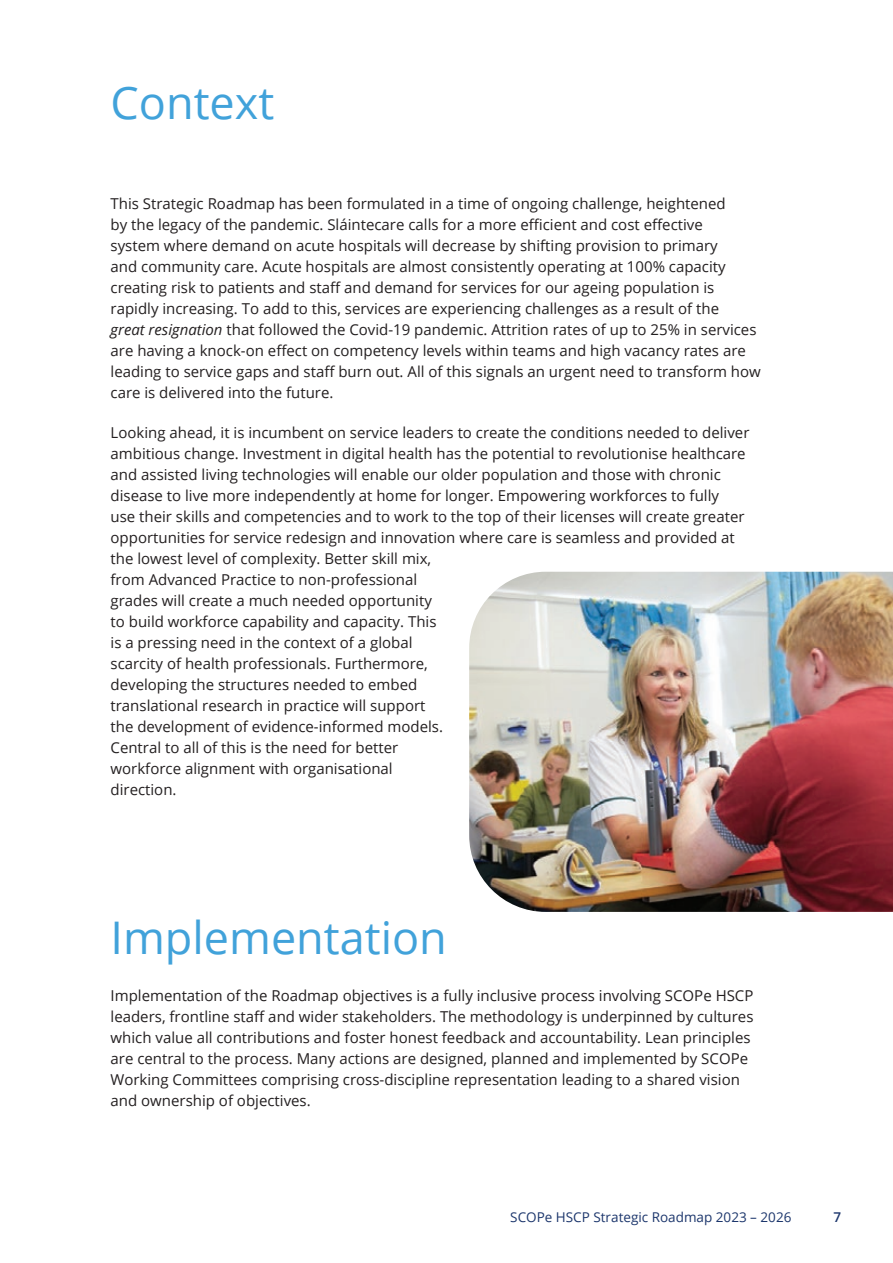
<style>
.page{position:relative;width:893px;height:1263px;background:#fff}
.page>*{position:absolute;margin:0;border:0;box-sizing:border-box;transform-origin:0 0}
.t1{font:45px "Open Sans";color:#41a2da}
.t2{font:15px/21px "Open Sans";color:#231f20}
.t3{font:13.5px "Open Sans";color:#1c366c}
.t4{font:600 13.5px "Open Sans";color:#1c366c}
.s1{font-style:italic}
</style>
<div class="page">
<img style="left:469px;top:572px;width:424px;height:340px">
<h1 class="t1" style="left:111px;top:72px;width:165px">Context</h1>
<p class="t2" style="left:111px;top:192px;width:652px">This Strategic Roadmap has been formulated in a time of ongoing challenge, heightened<br>by the legacy of the pandemic. Sláintecare calls for a more efficient and cost effective<br>system where demand on acute hospitals will decrease by shifting provision to primary<br>and community care. Acute hospitals are almost consistently operating at 100% capacity creating risk to patients and staff and demand for services for our ageing population is rapidly increasing. To add to this, services are experiencing challenges as a result of the<br><span class="s1">great resignation</span> that followed the Covid-19 pandemic. Attrition rates of up to 25% in services are having a knock-on effect on competency levels within teams and high vacancy rates are leading to service gaps and staff burn out. All of this signals an urgent need to transform how care is delivered into the future.</p>
<p class="t2" style="left:111px;top:421px;width:640px">Looking ahead, it is incumbent on service leaders to create the conditions needed to deliver ambitious change. Investment in digital health has the potential to revolutionise healthcare and assisted living technologies will enable our older population and those with chronic disease to live more independently at home for longer. Empowering workforces to fully<br>use their skills and competencies and to work to the top of their licenses will create greater opportunities for service redesign and innovation where care is seamless and provided at the lowest level of complexity. Better skill mix,<br>from Advanced Practice to non-professional<br>grades will create a much needed opportunity<br>to build workforce capability and capacity. This<br>is a pressing need in the context of a global<br>scarcity of health professionals. Furthermore,<br>developing the structures needed to embed<br>translational research in practice will support<br>the development of evidence-informed models.<br>Central to all of this is the need for better<br>workforce alignment with organisational<br>direction.</p>
<h1 class="t1" style="left:111px;top:907px;width:338px">Implementation</h1>
<p class="t2" style="left:111px;top:984px;width:644px">Implementation of the Roadmap objectives is a fully inclusive process involving SCOPe HSCP leaders, frontline staff and wider stakeholders. The methodology is underpinned by cultures which value all contributions and foster honest feedback and accountability. Lean principles are central to the process. Many actions are designed, planned and implemented by SCOPe Working Committees comprising cross-discipline representation leading to a shared vision and ownership of objectives.</p>
<p class="t3" style="left:510px;top:1208px;width:283px">SCOPe HSCP Strategic Roadmap 2023 – 2026</p>
<p class="t4" style="left:833px;top:1208px;width:9px">7</p>
</div>
